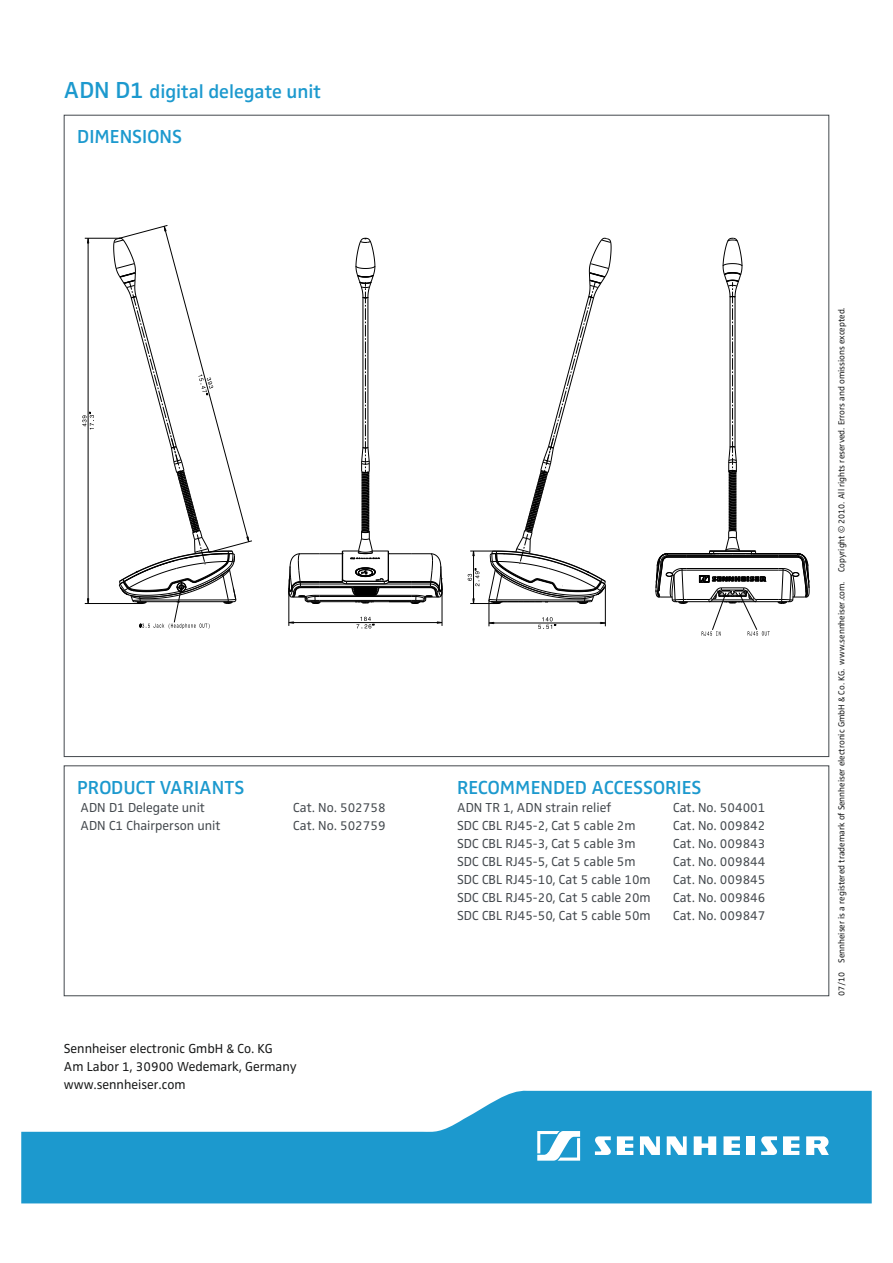
<style>
.page{position:relative;width:893px;height:1263px;background:#fff}
.page>*{position:absolute;margin:0;border:0;box-sizing:border-box;transform-origin:0 0}
.Subline{font:600 19.5px "Sennheiser";color:#1c99ce}
.Technical_data_table{font:600 19.5px "Sennheiser";color:#1c99ce}
.Fließtext{font:13.5px "Sennheiser";color:#43484d}
.Fließtext-2{font:13.5px "Sennheiser";color:#151616}
.SpecSheet_Versionsze{font:9px "Sennheiser";color:#151616}
.s1{font-size:24px}
</style>
<div class="page">
<svg style="left:21px;top:1090px;width:851px;height:113px;fill:#1c99ce"></svg>
<svg style="left:537px;top:1131px;width:43px;height:30px"></svg>
<svg style="left:617px;top:1136px;width:16px;height:19px"></svg>
<svg style="left:640px;top:1136px;width:20px;height:19px"></svg>
<svg style="left:694px;top:1136px;width:22px;height:19px"></svg>
<svg style="left:806px;top:1136px;width:23px;height:19px"></svg>
<svg style="left:667px;top:1136px;width:20px;height:19px"></svg>
<svg style="left:783px;top:1136px;width:16px;height:19px"></svg>
<div style="left:746px;top:1136px;width:9px;height:19px;background:#fff"></div>
<svg style="left:723px;top:1136px;width:17px;height:19px"></svg>
<svg style="left:595px;top:1136px;width:16px;height:19px"></svg>
<svg style="left:761px;top:1136px;width:16px;height:19px"></svg>
<div style="left:64px;top:765px;width:765px;height:231px;border:1px solid #43484d"></div>
<hr style="left:85px;top:603px;width:57px;height:1px;background:#000">
<hr style="left:85px;top:238px;width:35px;height:1px;background:#000">
<svg style="left:288px;top:237px;width:155px;height:392px"></svg>
<svg style="left:655px;top:237px;width:155px;height:399px"></svg>
<svg style="left:468px;top:237px;width:144px;height:392px"></svg>
<svg style="left:82px;top:412px;width:12px;height:17px"></svg>
<hr style="left:88px;top:243px;width:1px;height:355px;background:#000">
<svg style="left:87px;top:238px;width:2px;height:6px"></svg>
<svg style="left:113px;top:225px;width:139px;height:404px"></svg>
<p class="Technical_data_table" style="left:64px;top:80px;width:259px"><span class="s1">ADN D1</span> digital delegate unit</p>
<p class="Subline" style="left:77px;top:125px;width:106px">DIMENSIONS</p>
<p class="Subline" style="left:77px;top:776px;width:169px">PRODUCT VARIANTS</p>
<p class="Fließtext" style="left:80px;top:799px;width:126px">ADN D1 Delegate unit</p>
<p class="Fließtext" style="left:293px;top:799px;width:94px">Cat. No. 502758</p>
<p class="Fließtext" style="left:80px;top:817px;width:142px">ADN C1 Chairperson unit</p>
<p class="Fließtext" style="left:293px;top:817px;width:94px">Cat. No. 502759</p>
<p class="Fließtext-2" style="left:64px;top:1040px;width:211px">Sennheiser electronic GmbH &amp; Co. KG</p>
<p class="Fließtext-2" style="left:64px;top:1058px;width:235px">Am Labor 1, 30900 Wedemark, Germany</p>
<p class="Fließtext-2" style="left:64px;top:1076px;width:123px">www.sennheiser.com</p>
<p class="Subline" style="left:457px;top:776px;width:246px">RECOMMENDED ACCESSORIES</p>
<p class="Fließtext" style="left:457px;top:799px;width:155px">ADN TR 1, ADN strain relief</p>
<p class="Fließtext" style="left:673px;top:799px;width:94px">Cat. No. 504001</p>
<p class="Fließtext" style="left:457px;top:817px;width:180px">SDC CBL RJ45-2, Cat 5 cable 2m</p>
<p class="Fließtext" style="left:673px;top:817px;width:94px">Cat. No. 009842</p>
<p class="Fließtext" style="left:457px;top:835px;width:180px">SDC CBL RJ45-3, Cat 5 cable 3m</p>
<p class="Fließtext" style="left:673px;top:835px;width:94px">Cat. No. 009843</p>
<p class="Fließtext" style="left:457px;top:853px;width:180px">SDC CBL RJ45-5, Cat 5 cable 5m</p>
<p class="Fließtext" style="left:673px;top:853px;width:94px">Cat. No. 009844</p>
<p class="Fließtext" style="left:457px;top:871px;width:195px">SDC CBL RJ45-10, Cat 5 cable 10m</p>
<p class="Fließtext" style="left:673px;top:871px;width:94px">Cat. No. 009845</p>
<p class="Fließtext" style="left:457px;top:889px;width:195px">SDC CBL RJ45-20, Cat 5 cable 20m</p>
<p class="Fließtext" style="left:673px;top:889px;width:94px">Cat. No. 009846</p>
<p class="Fließtext" style="left:457px;top:907px;width:195px">SDC CBL RJ45-50, Cat 5 cable 50m</p>
<p class="Fließtext" style="left:673px;top:907px;width:94px">Cat. No. 009847</p>
<p class="SpecSheet_Versionsze" style="left:836px;top:996px;width:690px;rotate:-90deg">07/10 Sennheiser is a registered trademark of Sennheiser electronic GmbH &amp; Co. KG. www.sennheiser.com. Copyright © 2010. All rights reserved. Errors and omissions excepted.</p>
</div>
